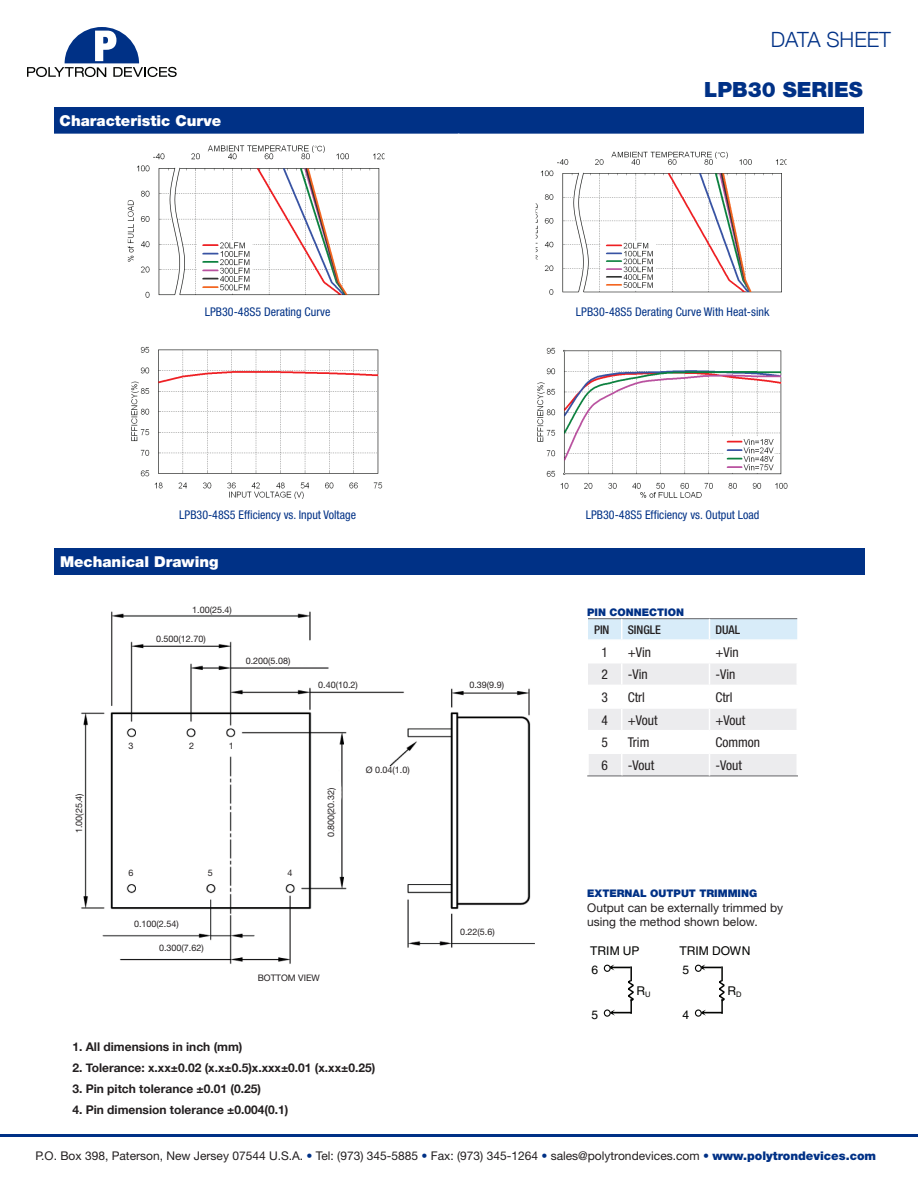
<style>
.page{position:relative;width:918px;height:1188px;background:#fff}
.page>*{position:absolute;margin:0;border:0;box-sizing:border-box;transform-origin:0 0}
.t1{font:900 21px "Helvetica Neue";color:#003186}
.t2{font:300 21px "Helvetica Neue";color:#003186}
.t3{font:900 15px "Helvetica Neue";color:#fff}
.t4{font:condensed 13.5px "Helvetica Neue";color:#231f20}
.t5{font:12px/14.4px "Helvetica Neue";color:#231f20}
.t6{font:700 12px "Helvetica Neue";color:#231f20}
.t7{font:condensed 12px "Helvetica Neue";color:#003186}
.t8{font:12px "Helvetica";letter-spacing:.005em;color:#040503}
.t9{font:500 condensed 12px "Helvetica Neue";color:#231f20}
.t10{font:900 10.5px "Helvetica Neue";color:#003186}
.t11{font:9px "Helvetica Neue";color:#231f20}
.s1{color:#003186}
.s2{font-weight:900;color:#003186}
</style>
<div class="page">
<svg style="left:27px;top:27px;width:150px;height:50px"></svg>
<hr style="left:0;top:1134px;width:918px;height:3px;background:#003186">
<div style="left:54px;top:548px;width:811px;height:27px;background:#003186"></div>
<hr style="left:588px;top:618px;width:34px;height:1px;background:#636366">
<hr style="left:622px;top:618px;width:88px;height:1px;background:#636366">
<hr style="left:710px;top:618px;width:87px;height:1px;background:#636366">
<hr style="left:622px;top:776px;width:88px;height:1px;background:#636366">
<hr style="left:710px;top:776px;width:88px;height:1px;background:#636366">
<svg style="left:588px;top:619px;width:209px;height:157px"></svg>
<hr style="left:587px;top:776px;width:35px;height:1px;background:#636366">
<img style="left:81px;top:611px;width:453px;height:353px">
<div style="left:604px;top:1009px;width:7px;height:8px;border:1px solid #040503;border-radius:50%"></div>
<svg style="left:604px;top:964px;width:30px;height:52px"></svg>
<div style="left:695px;top:1009px;width:7px;height:8px;border:1px solid #040503;border-radius:50%"></div>
<svg style="left:695px;top:964px;width:30px;height:52px"></svg>
<div style="left:54px;top:107px;width:810px;height:27px;background:#003186"></div>
<img style="left:128px;top:145px;width:257px;height:153px">
<img style="left:536px;top:151px;width:251px;height:144px">
<img style="left:131px;top:346px;width:252px;height:153px">
<img style="left:537px;top:347px;width:251px;height:151px">
<h1 class="t2" style="left:771px;top:27px;width:122px">DATA SHEET</h1>
<p class="t3" style="left:60px;top:112px;width:163px">Characteristic Curve</p>
<h1 class="t1" style="left:704px;top:77px;width:160px">LPB30 SERIES</h1>
<p class="t7" style="left:205px;top:305px;width:127px">LPB30-48S5 Derating Curve</p>
<p class="t7" style="left:576px;top:305px;width:195px">LPB30-48S5 Derating Curve With Heat-sink</p>
<p class="t7" style="left:179px;top:508px;width:178px">LPB30-48S5 Efficiency vs. Input Voltage</p>
<p class="t7" style="left:586px;top:508px;width:175px">LPB30-48S5 Efficiency vs. Output Load</p>
<p class="t3" style="left:60px;top:553px;width:160px">Mechanical Drawing</p>
<p class="t11" style="left:192px;top:604px;width:41px">1.00(25.4)</p>
<p class="t11" style="left:156px;top:634px;width:51px">0.500(12.70)</p>
<p class="t11" style="left:246px;top:655px;width:46px">0.200(5.08)</p>
<p class="t11" style="left:318px;top:680px;width:41px">0.40(10.2)</p>
<p class="t11" style="left:129px;top:740px;width:7px">3</p>
<p class="t11" style="left:189px;top:740px;width:7px">2</p>
<p class="t11" style="left:229px;top:740px;width:7px">1</p>
<p class="t11" style="left:74px;top:833px;width:41px;rotate:-90deg">1.00(25.4)</p>
<p class="t11" style="left:326px;top:837px;width:51px;rotate:-90deg">0.800(20.32)</p>
<p class="t11" style="left:287px;top:868px;width:7px">4</p>
<p class="t11" style="left:129px;top:868px;width:7px">6</p>
<p class="t11" style="left:208px;top:868px;width:7px">5</p>
<p class="t11" style="left:134px;top:918px;width:46px">0.100(2.54)</p>
<p class="t11" style="left:159px;top:942px;width:46px">0.300(7.62)</p>
<p class="t11" style="left:258px;top:972px;width:64px">BOTTOM VIEW</p>
<p class="t11" style="left:366px;top:764px;width:46px">Ø 0.04(1.0)</p>
<p class="t6" style="left:72px;top:1039px;width:172px">1. All dimensions in inch (mm)</p>
<p class="t6" style="left:72px;top:1060px;width:304px">2. Tolerance: x.xx±0.02 (x.x±0.5)x.xxx±0.01 (x.xx±0.25)</p>
<p class="t6" style="left:72px;top:1081px;width:190px">3. Pin pitch tolerance ±0.01 (0.25)</p>
<p class="t6" style="left:72px;top:1103px;width:217px">4. Pin dimension tolerance ±0.004(0.1)</p>
<p class="t11" style="left:469px;top:679px;width:36px">0.39(9.9)</p>
<p class="t11" style="left:460px;top:926px;width:36px">0.22(5.6)</p>
<p class="t10" style="left:587px;top:606px;width:98px">PIN CONNECTION</p>
<p class="t9" style="left:594px;top:623px;width:17px">PIN</p>
<p class="t9" style="left:628px;top:623px;width:35px">SINGLE</p>
<p class="t9" style="left:716px;top:623px;width:26px">DUAL</p>
<p class="t4" style="left:602px;top:644px;width:8px">1</p>
<p class="t4" style="left:628px;top:644px;width:25px">+Vin</p>
<p class="t4" style="left:715px;top:644px;width:25px">+Vin</p>
<p class="t4" style="left:602px;top:667px;width:8px">2</p>
<p class="t4" style="left:628px;top:667px;width:21px">-Vin</p>
<p class="t4" style="left:715px;top:667px;width:21px">-Vin</p>
<p class="t4" style="left:602px;top:689px;width:8px">3</p>
<p class="t4" style="left:628px;top:689px;width:19px">Ctrl</p>
<p class="t4" style="left:715px;top:689px;width:19px">Ctrl</p>
<p class="t4" style="left:602px;top:712px;width:8px">4</p>
<p class="t4" style="left:628px;top:712px;width:31px">+Vout</p>
<p class="t4" style="left:715px;top:712px;width:31px">+Vout</p>
<p class="t4" style="left:602px;top:735px;width:8px">5</p>
<p class="t4" style="left:628px;top:735px;width:23px">Trim</p>
<p class="t4" style="left:715px;top:735px;width:46px">Common</p>
<p class="t4" style="left:602px;top:757px;width:8px">6</p>
<p class="t4" style="left:628px;top:757px;width:28px">-Vout</p>
<p class="t4" style="left:715px;top:757px;width:28px">-Vout</p>
<p class="t10" style="left:587px;top:887px;width:172px">EXTERNAL OUTPUT TRIMMING</p>
<p class="t5" style="left:587px;top:900px;width:198px">Output can be externally trimmed by using the method shown below.</p>
<p class="t8" style="left:590px;top:944px;width:51px">TRIM UP</p>
<p class="t8" style="left:637px;top:984px;width:16px">R<sub>U</sub></p>
<p class="t8" style="left:592px;top:963px;width:8px">6</p>
<p class="t8" style="left:592px;top:1007px;width:8px">5</p>
<p class="t8" style="left:679px;top:943px;width:72px">TRIM DOWN</p>
<p class="t8" style="left:727px;top:984px;width:16px">R<sub>D</sub></p>
<p class="t8" style="left:682px;top:963px;width:8px">5</p>
<p class="t8" style="left:682px;top:1007px;width:8px">4</p>
<p class="t5" style="left:36px;top:1149px;width:842px">P.O. Box 398, Paterson, New Jersey 07544 U.S.A. <span class="s1">•</span> Tel: (973) 345-5885 <span class="s1">•</span> Fax: (973) 345-1264 <span class="s1">•</span> sales@polytrondevices.com <span class="s1">•</span> <span class="s2">www.polytrondevices.com</span></p>
</div>
